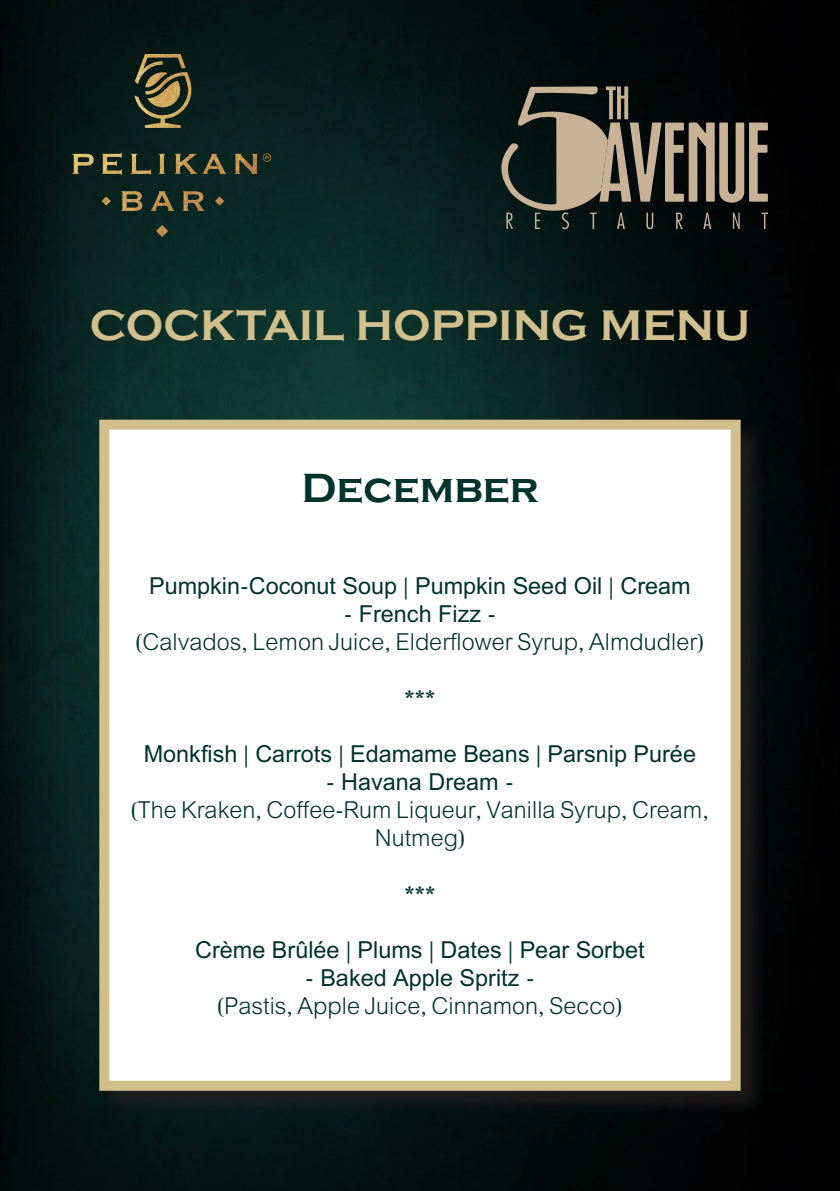
<style>
.page{position:relative;width:840px;height:1191px;background:#fff}
.page>*{position:absolute;margin:0;border:0;box-sizing:border-box;transform-origin:0 0}
.t1{font:700 44px "Copperplate Gothic";color:#d1bf8e}
.t2{font:700 42px "Copperplate Gothic";color:#02342d}
.t3{font:300 26px/28px "Akhbar";color:#02342d;text-align:center}
.t4{font:26px "Akhbar";color:#02342d}
.s1{font-weight:400}
</style>
<div class="page">
<img style="left:0;top:0;width:839px;height:1191px">
<div style="left:102px;top:423px;width:663px;height:692px;background:#231f20;opacity:.75"></div>
<div style="left:104px;top:425px;width:631px;height:660px;background:#fff"></div>
<div style="left:99px;top:420px;width:641px;height:670px;border:10px solid #d1bf8e"></div>
<img style="left:72px;top:54px;width:198px;height:183px">
<svg style="left:501px;top:86px;width:266px;height:143px;background:#49473d"></svg>
<p class="t1" style="left:90px;top:301px;width:661px">COCKTAIL HOPPING MENU</p>
<p class="t2" style="left:301px;top:465px;width:239px">December</p>
<p class="t4" style="left:149px;top:570px;width:543px">Pumpkin-Coconut Soup | Pumpkin Seed Oil | Cream</p>
<p class="t3" style="left:135px;top:599px;width:570px"><span class="s1">- French Fizz -<br></span>(Calvados, Lemon Juice, Elderflower Syrup, Almdudler)</p>
<p class="t4" style="left:404px;top:682px;width:32px">***</p>
<p class="t4" style="left:144px;top:738px;width:553px">Monkfish | Carrots | Edamame Beans | Parsnip Purée</p>
<p class="t3" style="left:131px;top:767px;width:579px"><span class="s1">- Havana Dream -<br></span>(The Kraken, Coffee-Rum Liqueur, Vanilla Syrup, Cream,<br>Nutmeg)</p>
<p class="t4" style="left:404px;top:878px;width:32px">***</p>
<p class="t4" style="left:195px;top:934px;width:450px">Crème Brûlée | Plums | Dates | Pear Sorbet</p>
<p class="t3" style="left:217px;top:963px;width:406px"><span class="s1">- Baked Apple Spritz -<br></span>(Pastis, Apple Juice, Cinnamon, Secco)</p>
</div>
